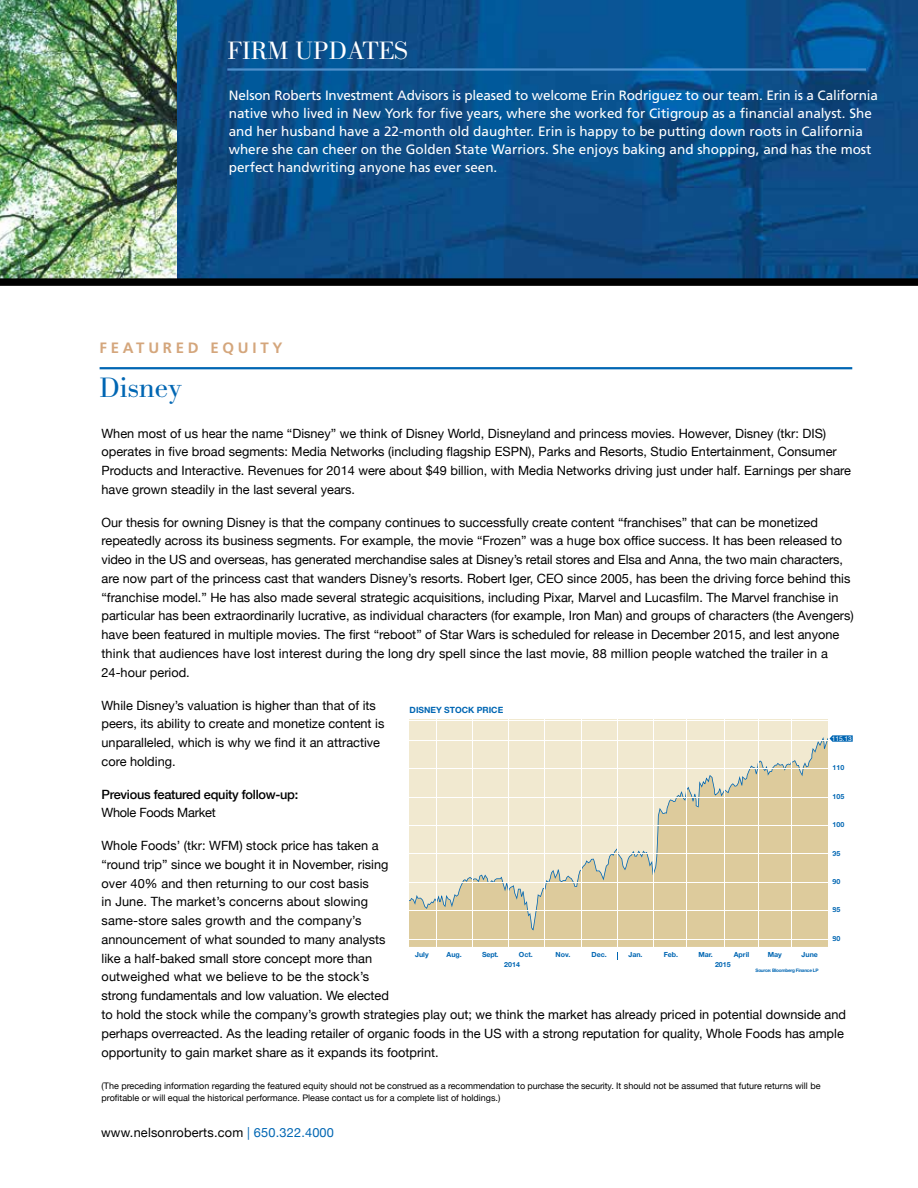
<style>
.page{position:relative;width:918px;height:1188px;background:#fff}
.page>*{position:absolute;margin:0;border:0;box-sizing:border-box;transform-origin:0 0}
.t1{font:28.5px "New Bodoni DT";color:#0066b3}
.t2{font:25.5px "New Bodoni DT";color:#fff}
.t3{font:700 15px "Frutiger";letter-spacing:.25em;color:#d4a67c}
.t4{font:13.5px/18px "Frutiger";color:#fff}
.t5{font:12.75px/18.8px "Helvetica Neue";color:#000}
.t6{font:500 12.75px "Helvetica Neue";letter-spacing:-.02em;color:#000}
.t7{font:12.75px "Helvetica Neue";letter-spacing:-.02em;color:#000}
.t8{font:9px/12px "Helvetica Neue";color:#000}
.t9{font:700 8.55px "Helvetica Neue LT Std";color:#0066b3}
.t10{font:700 7.05px "Helvetica Neue LT Std";color:#0066b3}
.t11{font:6.6px "Helvetica Neue LT Std";color:#fff}
.t12{font:700 4.65px "Helvetica Neue LT Std";letter-spacing:-.05em;color:#0066b3}
.s1{color:#0066b3}
</style>
<div class="page">
<div style="left:408px;top:719px;width:420px;height:229px;background:#f1e9d0"></div>
<div style="left:409px;top:931px;width:419px;height:16px;background:#ddcb9c"></div>
<svg style="left:409px;top:737px;width:419px;height:194px"></svg>
<svg style="left:830px;top:735px;width:23px;height:7px"></svg>
<hr style="left:408px;top:719px;width:1px;height:229px;background:#fff">
<hr style="left:472px;top:719px;width:1px;height:229px;background:#fff">
<hr style="left:436px;top:719px;width:1px;height:229px;background:#fff">
<hr style="left:508px;top:719px;width:1px;height:229px;background:#fff">
<hr style="left:545px;top:719px;width:1px;height:229px;background:#fff">
<hr style="left:581px;top:719px;width:1px;height:229px;background:#fff">
<hr style="left:653px;top:719px;width:1px;height:229px;background:#fff">
<hr style="left:617px;top:719px;width:1px;height:229px;background:#fff">
<hr style="left:687px;top:719px;width:1px;height:229px;background:#fff">
<hr style="left:724px;top:719px;width:1px;height:229px;background:#fff">
<hr style="left:758px;top:719px;width:1px;height:229px;background:#fff">
<hr style="left:791px;top:719px;width:1px;height:229px;background:#fff">
<hr style="left:408px;top:825px;width:426px;height:1px;background:#fff">
<hr style="left:408px;top:911px;width:426px;height:1px;background:#fff">
<hr style="left:408px;top:939px;width:426px;height:1px;background:#fff">
<hr style="left:408px;top:882px;width:426px;height:1px;background:#fff">
<hr style="left:408px;top:854px;width:426px;height:1px;background:#fff">
<hr style="left:408px;top:797px;width:426px;height:1px;background:#fff">
<hr style="left:408px;top:769px;width:426px;height:1px;background:#fff">
<hr style="left:408px;top:740px;width:421px;height:1px;background:#fff">
<hr style="left:408px;top:720px;width:426px;height:1px;background:#fff">
<img style="left:0;top:0;width:177px;height:278px">
<img style="left:177px;top:0;width:741px;height:278px">
<hr style="left:100px;top:367px;width:752px;height:2px;background:#0066b3">
<hr style="left:227px;top:68px;width:639px;height:3px;background:#5091cd">
<div style="left:0;top:278px;width:918px;height:8px;background:#000"></div>
<h2 class="t2" style="left:227px;top:35px;width:182px">FIRM UPDATES</h2>
<p class="t4" style="left:229px;top:86px;width:651px">Nelson Roberts Investment Advisors is pleased to welcome Erin Rodriguez to our team. Erin is a California native who lived in New York for five years, where she worked for Citigroup as a financial analyst. She and her husband have a 22-month old daughter. Erin is happy to be putting down roots in California where she can cheer on the Golden State Warriors. She enjoys baking and shopping, and has the most perfect handwriting anyone has ever seen.</p>
<p class="t3" style="left:100px;top:339px;width:185px">FEATURED EQUITY</p>
<h1 class="t1" style="left:100px;top:371px;width:84px">Disney</h1>
<p class="t5" style="left:102px;top:423px;width:751px">When most of us hear the name “Disney” we think of Disney World, Disneyland and princess movies. However, Disney (tkr: DIS) operates in five broad segments: Media Networks (including flagship ESPN), Parks and Resorts, Studio Entertainment, Consumer Products and Interactive. Revenues for 2014 were about $49 billion, with Media Networks driving just under half. Earnings per share have grown steadily in the last several years.</p>
<p class="t5" style="left:102px;top:512px;width:754px">Our thesis for owning Disney is that the company continues to successfully create content “franchises” that can be monetized repeatedly across its business segments. For example, the movie “Frozen” was a huge box office success. It has been released to video in the US and overseas, has generated merchandise sales at Disney’s retail stores and Elsa and Anna, the two main characters, are now part of the princess cast that wanders Disney’s resorts. Robert Iger, CEO since 2005, has been the driving force behind this “franchise model.” He has also made several strategic acquisitions, including Pixar, Marvel and Lucasfilm. The Marvel franchise in particular has been extraordinarily lucrative, as individual characters (for example, Iron Man) and groups of characters (the Avengers) have been featured in multiple movies. The first “reboot” of Star Wars is scheduled for release in December 2015, and lest anyone think that audiences have lost interest during the long dry spell since the last movie, 88 million people watched the trailer in a 24-hour period.</p>
<p class="t5" style="left:102px;top:695px;width:284px">While Disney’s valuation is higher than that of its peers, its ability to create and monetize content is unparalleled, which is why we find it an attractive core holding.</p>
<p class="t6" style="left:102px;top:784px;width:198px">Previous featured equity follow-up:</p>
<p class="t7" style="left:102px;top:802px;width:116px">Whole Foods Market</p>
<p class="t5" style="left:102px;top:835px;width:746px">Whole Foods’ (tkr: WFM) stock price has taken a<br>“round trip” since we bought it in November, rising<br>over 40% and then returning to our cost basis<br>in June. The market’s concerns about slowing<br>same-store sales growth and the company’s<br>announcement of what sounded to many analysts<br>like a half-baked small store concept more than<br>outweighed what we believe to be the stock’s<br>strong fundamentals and low valuation. We elected<br>to hold the stock while the company’s growth strategies play out; we think the market has already priced in potential downside and perhaps overreacted. As the leading retailer of organic foods in the US with a strong reputation for quality, Whole Foods has ample opportunity to gain market share as it expands its footprint.</p>
<p class="t8" style="left:102px;top:1079px;width:721px">(The preceding information regarding the featured equity should not be construed as a recommendation to purchase the security. It should not be assumed that future returns will be profitable or will equal the historical performance. Please contact us for a complete list of holdings.)</p>
<p class="t9" style="left:410px;top:705px;width:95px">DISNEY STOCK PRICE</p>
<p class="t11" style="left:832px;top:735px;width:21px">115.13</p>
<p class="t10" style="left:833px;top:764px;width:13px">110</p>
<p class="t10" style="left:833px;top:792px;width:13px">105</p>
<p class="t10" style="left:833px;top:820px;width:13px">100</p>
<p class="t10" style="left:833px;top:849px;width:9px">95</p>
<p class="t10" style="left:833px;top:877px;width:9px">90</p>
<p class="t10" style="left:833px;top:906px;width:9px">85</p>
<p class="t10" style="left:833px;top:934px;width:9px">80</p>
<p class="t10" style="left:415px;top:950px;width:15px">July</p>
<p class="t10" style="left:447px;top:950px;width:17px">Aug.</p>
<p class="t10" style="left:482px;top:950px;width:18px">Sept.</p>
<p class="t10" style="left:519px;top:950px;width:15px">Oct.</p>
<p class="t10" style="left:556px;top:950px;width:16px">Nov.</p>
<p class="t10" style="left:592px;top:950px;width:17px">Dec.</p>
<p class="t10" style="left:628px;top:950px;width:16px">Jan.</p>
<p class="t10" style="left:664px;top:950px;width:16px">Feb.</p>
<p class="t10" style="left:698px;top:950px;width:16px">Mar.</p>
<p class="t10" style="left:734px;top:950px;width:17px">April</p>
<p class="t10" style="left:768px;top:950px;width:16px">May</p>
<p class="t10" style="left:802px;top:950px;width:18px">June</p>
<p class="t10" style="left:504px;top:960px;width:17px">2014</p>
<p class="t10" style="left:715px;top:960px;width:17px">2015</p>
<p class="t12" style="left:756px;top:968px;width:65px">Source: Bloomberg Finance LP</p>
<p class="t5" style="left:101px;top:1122px;width:234px">www.nelsonroberts.com <span class="s1">| 650.322.4000</span></p>
</div>
